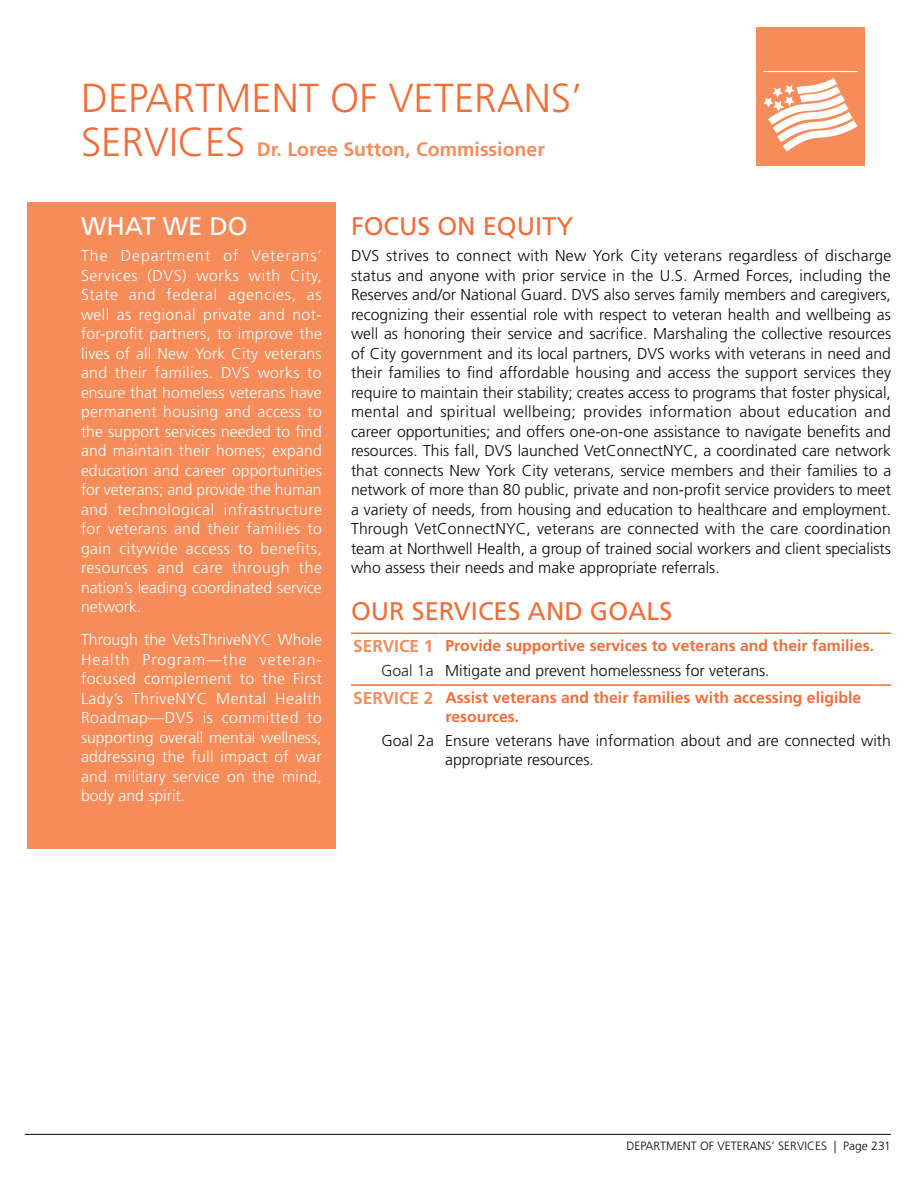
<style>
.page{position:relative;width:918px;height:1188px;background:#fff}
.page>*{position:absolute;margin:0;border:0;box-sizing:border-box;transform-origin:0 0}
.t1{font:300 40.5px "Frutiger LT Std";color:#f26d38}
.Headings{font:25.5px "Frutiger LT Std";color:#f26d38}
.Heading__What_We_Do{font:25.5px "Frutiger LT Std";color:#fff}
.t2{font:700 19.5px "Frutiger LT Std";color:#f68c5a}
.Service_Title__1st_p{font:700 17.25px "Frutiger LT Std";color:#f68c5a}
.Paragraph_Text{font:300 15.75px/19.5px "Frutiger LT Std";color:#09090b;text-align:justify}
.Paragraph_Text__What{font:300 15.75px/19.5px "Frutiger LT Std";color:#fff;text-align:justify}
.Goal_Text{font:300 15.75px/19.5px "Frutiger LT Std";color:#09090b}
.Service_Text{font:700 15.75px "Frutiger LT Std";color:#f26d38}
.Goal_Title__1st_pg{font:300 15.75px "Frutiger LT Std";color:#231f20}
.t3{font:300 12px "Frutiger LT Std";color:#09090b}
.s1{font-weight:300;font-size:40.5px;color:#f26d38}
</style>
<div class="page">
<hr style="left:25px;top:1134px;width:866px;height:1px;background:#09090b">
<div style="left:756px;top:27px;width:108px;height:139px;background:#f68c5a"></div>
<svg style="left:763px;top:78px;width:95px;height:74px"></svg>
<hr style="left:763px;top:71px;width:95px;height:1px;background:#fff">
<div style="left:27px;top:202px;width:309px;height:646px;background:#f68c5a"></div>
<hr style="left:351px;top:684px;width:89px;height:2px;background:#f26d38">
<hr style="left:351px;top:633px;width:89px;height:1px;background:#f26d38">
<hr style="left:440px;top:633px;width:451px;height:1px;background:#f26d38">
<hr style="left:440px;top:684px;width:451px;height:2px;background:#f26d38">
<h1 class="t1" style="left:81px;top:75px;width:503px">DEPARTMENT OF VETERANS’</h1>
<p class="t2" style="left:81px;top:137px;width:465px"><span class="s1">SERVICES</span> Dr. Loree Sutton, Commissioner</p>
<p class="Heading__What_We_Do" style="left:81px;top:211px;width:168px">WHAT WE DO</p>
<p class="Paragraph_Text__What" style="left:81px;top:246px;width:243px">The Department of Veterans’ Services (DVS) works with City, State and federal agencies, as well as regional private and not&shy;for-profit partners, to improve the lives of all New York City veterans and their families. DVS works to ensure that homeless veterans have permanent housing and access to the support services needed to find and maintain their homes; expand education and career opportunities for veterans; and provide the human and technological infrastructure for veterans and their families to gain citywide access to benefits, resources and care through the nation’s leading coordinated service network.</p>
<p class="Paragraph_Text__What" style="left:81px;top:630px;width:242px">Through the VetsThriveNYC Whole Health Program—the veteran&shy;focused complement to the First Lady’s ThriveNYC Mental Health Roadmap—DVS is committed to supporting overall mental wellness, addressing the full impact of war and military service on the mind, body and spirit.</p>
<p class="Headings" style="left:351px;top:211px;width:224px">FOCUS ON EQUITY</p>
<p class="Paragraph_Text" style="left:351px;top:246px;width:542px">DVS strives to connect with New York City veterans regardless of discharge status and anyone with prior service in the U.S. Armed Forces, including the Reserves and/or National Guard. DVS also serves family members and caregivers, recognizing their essential role with respect to veteran health and wellbeing as well as honoring their service and sacrifice. Marshaling the collective resources of City government and its local partners, DVS works with veterans in need and their families to find affordable housing and access the support services they require to maintain their stability; creates access to programs that foster physical, mental and spiritual wellbeing; provides information about education and career opportunities; and offers one-on-one assistance to navigate benefits and resources. This fall, DVS launched VetConnectNYC, a coordinated care network that connects New York City veterans, service members and their families to a network of more than 80 public, private and non-profit service providers to meet a variety of needs, from housing and education to healthcare and employment.<br>Through VetConnectNYC, veterans are connected with the care coordination team at Northwell Health, a group of trained social workers and client specialists who assess their needs and make appropriate referrals.</p>
<p class="Headings" style="left:351px;top:596px;width:323px">OUR SERVICES AND GOALS</p>
<p class="Service_Title__1st_p" style="left:353px;top:636px;width:82px">SERVICE 1</p>
<p class="Service_Text" style="left:446px;top:636px;width:430px">Provide supportive services to veterans and their families.</p>
<p class="Goal_Title__1st_pg" style="left:381px;top:662px;width:54px">Goal 1a</p>
<p class="Goal_Text" style="left:445px;top:661px;width:326px">Mitigate and prevent homelessness for veterans.</p>
<p class="Service_Title__1st_p" style="left:353px;top:688px;width:82px">SERVICE 2</p>
<p class="Service_Text" style="left:446px;top:688px;width:417px">Assist veterans and their families with accessing eligible</p>
<p class="Service_Text" style="left:446px;top:708px;width:75px">resources.</p>
<p class="Goal_Text" style="left:381px;top:731px;width:54px">Goal 2a</p>
<p class="Goal_Text" style="left:445px;top:731px;width:447px">Ensure veterans have information about and are connected with appropriate resources.</p>
<p class="t3" style="left:626px;top:1139px;width:266px">DEPARTMENT OF VETERANS’ SERVICES | Page 231</p>
</div>
